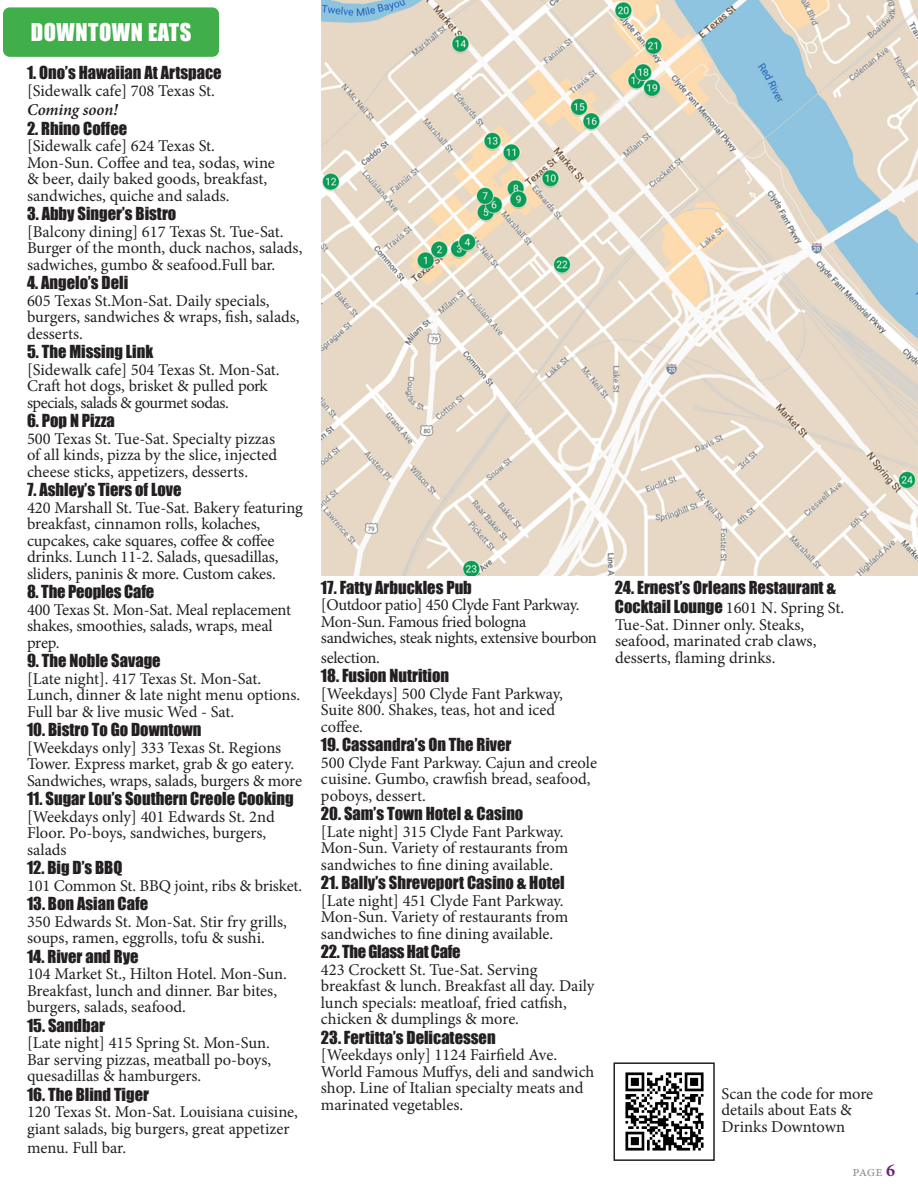
<style>
.page{position:relative;width:918px;height:1188px;background:#fff}
.page>*{position:absolute;margin:0;border:0;box-sizing:border-box;transform-origin:0 0}
.Headline_1{font:22.5px "Impact";letter-spacing:.025em;color:#fff}
.t1{font:16.5px/16.5px "Minion Pro";letter-spacing:-.005em;color:#231f20}
.t2{font:16.5px/16.5px "Impact";color:#231f20}
.t3{font:16.5px/16.5px "Minion Pro";letter-spacing:-.025em;color:#231f20}
.t4{font:16.5px "Impact";letter-spacing:-.02em;color:#231f20}
.t5{font:italic 600 16.5px "Minion Pro";letter-spacing:-.005em;color:#231f20}
.t6{font:15px "Minion Pro";color:#939598}
.s1{font-family:"Minion Pro"}
.s2{font-family:"Impact"}
.s3{font-weight:700;font-size:18px;color:#6c2476}
</style>
<div class="page">
<div style="left:3px;top:7px;width:216px;height:50px;background:#40ae49;border-radius:7px"></div>
<img style="left:625px;top:1072px;width:79px;height:79px">
<div style="left:614px;top:1062px;width:101px;height:99px;border:2px solid #231f20"></div>
<img style="left:321px;top:0;width:597px;height:575px">
<p class="Headline_1" style="left:31px;top:15px;width:162px">DOWNTOWN EATS</p>
<p class="t2" style="left:27px;top:64px;width:196px">1. Ono’s Hawaiian At Artspace <span class="s1">[Sidewalk cafe] 708 Texas St.</span></p>
<p class="t5" style="left:27px;top:98px;width:92px">Coming soon!</p>
<p class="t2" style="left:27px;top:120px;width:102px">2. Rhino Coffee</p>
<p class="t1" style="left:27px;top:138px;width:249px">[Sidewalk cafe] 624 Texas St.<br>Mon-Sun. Coffee and tea, sodas, wine &amp; beer, daily baked goods, breakfast, sandwiches, quiche and salads.</p>
<p class="t1" style="left:27px;top:207px;width:277px"><span class="s2">3. Abby Singer’s Bistro<br></span>[Balcony dining] 617 Texas St. Tue-Sat.<br>Burger of the month, duck nachos, salads, sadwiches, gumbo &amp; seafood.Full bar.</p>
<p class="t1" style="left:27px;top:276px;width:274px"><span class="s2">4. Angelo’s Deli<br></span>605 Texas St.Mon-Sat. Daily specials, burgers, sandwiches &amp; wraps, fish, salads, desserts.</p>
<p class="t2" style="left:27px;top:343px;width:128px">5. The Missing Link</p>
<p class="t1" style="left:27px;top:361px;width:254px">[Sidewalk cafe] 504 Texas St. Mon-Sat.<br>Craft hot dogs, brisket &amp; pulled pork specials, salads &amp; gourmet sodas.</p>
<p class="t1" style="left:27px;top:414px;width:252px"><span class="s2">6. Pop N Pizza<br></span>500 Texas St. Tue-Sat. Specialty pizzas of all kinds, pizza by the slice, injected cheese sticks, appetizers, desserts.</p>
<p class="t2" style="left:27px;top:481px;width:156px">7. Ashley’s Tiers of Love</p>
<p class="t1" style="left:27px;top:499px;width:278px">420 Marshall St. Tue-Sat. Bakery featuring breakfast, cinnamon rolls, kolaches, cupcakes, cake squares, coffee &amp; coffee drinks. Lunch 11-2. Salads, quesadillas, sliders, paninis &amp; more. Custom cakes.</p>
<p class="t2" style="left:27px;top:583px;width:129px">8. The Peoples Cafe</p>
<p class="t1" style="left:27px;top:601px;width:266px">400 Texas St. Mon-Sat. Meal replacement shakes, smoothies, salads, wraps, meal prep.</p>
<p class="t2" style="left:27px;top:652px;width:135px">9. The Noble Savage</p>
<p class="t1" style="left:27px;top:670px;width:275px">[Late night]. 417 Texas St. Mon-Sat.<br>Lunch, dinner &amp; late night menu options.<br>Full bar &amp; live music Wed - Sat.</p>
<p class="t2" style="left:27px;top:721px;width:176px">10. Bistro To Go Downtown</p>
<p class="t1" style="left:27px;top:739px;width:277px">[Weekdays only] 333 Texas St. Regions<br>Tower. Express market, grab &amp; go eatery.<br>Sandwiches, wraps, salads, burgers &amp; more</p>
<p class="t2" style="left:27px;top:790px;width:268px">11. Sugar Lou’s Southern Creole Cooking</p>
<p class="t1" style="left:27px;top:808px;width:249px">[Weekdays only] 401 Edwards St. 2nd<br>Floor. Po-boys, sandwiches, burgers, salads</p>
<p class="t2" style="left:27px;top:859px;width:97px">12. Big D’s BBQ</p>
<p class="t1" style="left:27px;top:877px;width:277px">101 Common St. BBQ joint, ribs &amp; brisket.</p>
<p class="t2" style="left:27px;top:895px;width:123px">13. Bon Asian Cafe</p>
<p class="t1" style="left:27px;top:913px;width:261px">350 Edwards St. Mon-Sat. Stir fry grills, soups, ramen, eggrolls, tofu &amp; sushi.</p>
<p class="t2" style="left:27px;top:948px;width:113px">14. River and Rye</p>
<p class="t1" style="left:27px;top:966px;width:262px">104 Market St., Hilton Hotel. Mon-Sun.<br>Breakfast, lunch and dinner. Bar bites, burgers, salads, seafood.</p>
<p class="t2" style="left:27px;top:1017px;width:79px">15. Sandbar</p>
<p class="t1" style="left:27px;top:1035px;width:246px;text-align:justify">[Late night] 415 Spring St. Mon-Sun.<br>Bar serving pizzas, meatball po-boys, quesadillas &amp; hamburgers.</p>
<p class="t2" style="left:27px;top:1086px;width:124px">16. The Blind Tiger</p>
<p class="t1" style="left:27px;top:1104px;width:272px">120 Texas St. Mon-Sat. Louisiana cuisine, giant salads, big burgers, great appetizer</p>
<p class="t1" style="left:27px;top:1140px;width:101px">menu. Full bar.</p>
<p class="t2" style="left:321px;top:579px;width:152px">17. Fatty Arbuckles Pub</p>
<p class="t3" style="left:321px;top:597px;width:277px">[Outdoor patio] 450 Clyde Fant Parkway.<br>Mon-Sun. Famous fried bologna sandwiches, steak nights, extensive bourbon</p>
<p class="t1" style="left:321px;top:649px;width:61px">selection.</p>
<p class="t2" style="left:321px;top:667px;width:130px">18. Fusion Nutrition</p>
<p class="t1" style="left:321px;top:685px;width:244px">[Weekdays] 500 Clyde Fant Parkway,<br>Suite 800. Shakes, teas, hot and iced coffee.</p>
<p class="t1" style="left:321px;top:738px;width:278px"><span class="s2">19. Cassandra’s On The River<br></span>500 Clyde Fant Parkway. Cajun and creole cuisine. Gumbo, crawfish bread, seafood, poboys, dessert.</p>
<p class="t2" style="left:321px;top:805px;width:204px">20. Sam’s Town Hotel &amp; Casino</p>
<p class="t1" style="left:321px;top:823px;width:249px">[Late night] 315 Clyde Fant Parkway.<br>Mon-Sun. Variety of restaurants from sandwiches to fine dining available.</p>
<p class="t2" style="left:321px;top:874px;width:245px">21. Bally’s Shreveport Casino &amp; Hotel</p>
<p class="t1" style="left:321px;top:892px;width:249px">[Late night] 451 Clyde Fant Parkway.<br>Mon-Sun. Variety of restaurants from sandwiches to fine dining available.</p>
<p class="t4" style="left:321px;top:939px;width:141px">22. The Glass Hat Cafe</p>
<p class="t1" style="left:321px;top:961px;width:275px">423 Crockett St. Tue-Sat. Serving breakfast &amp; lunch. Breakfast all day. Daily lunch specials: meatloaf, fried catfish, chicken &amp; dumplings &amp; more.</p>
<p class="t1" style="left:321px;top:1030px;width:275px"><span class="s2">23. Fertitta’s Delicatessen<br></span>[Weekdays only] 1124 Fairfield Ave.<br>World Famous Muffys, deli and sandwich shop. Line of Italian specialty meats and marinated vegetables.</p>
<p class="t2" style="left:615px;top:577px;width:231px;line-height:19.5px">24. Ernest’s Orleans Restaurant &amp;<br>Cocktail Lounge <span class="s1">1601 N. Spring St.</span></p>
<p class="t1" style="left:615px;top:616px;width:203px">Tue-Sat. Dinner only. Steaks, seafood, marinated crab claws, desserts, flaming drinks.</p>
<p class="t1" style="left:721px;top:1086px;width:153px">Scan the code for more details about Eats &amp;<br>Drinks Downtown</p>
<p class="t6" style="left:852px;top:1161px;width:44px">page <span class="s3">6</span></p>
</div>
